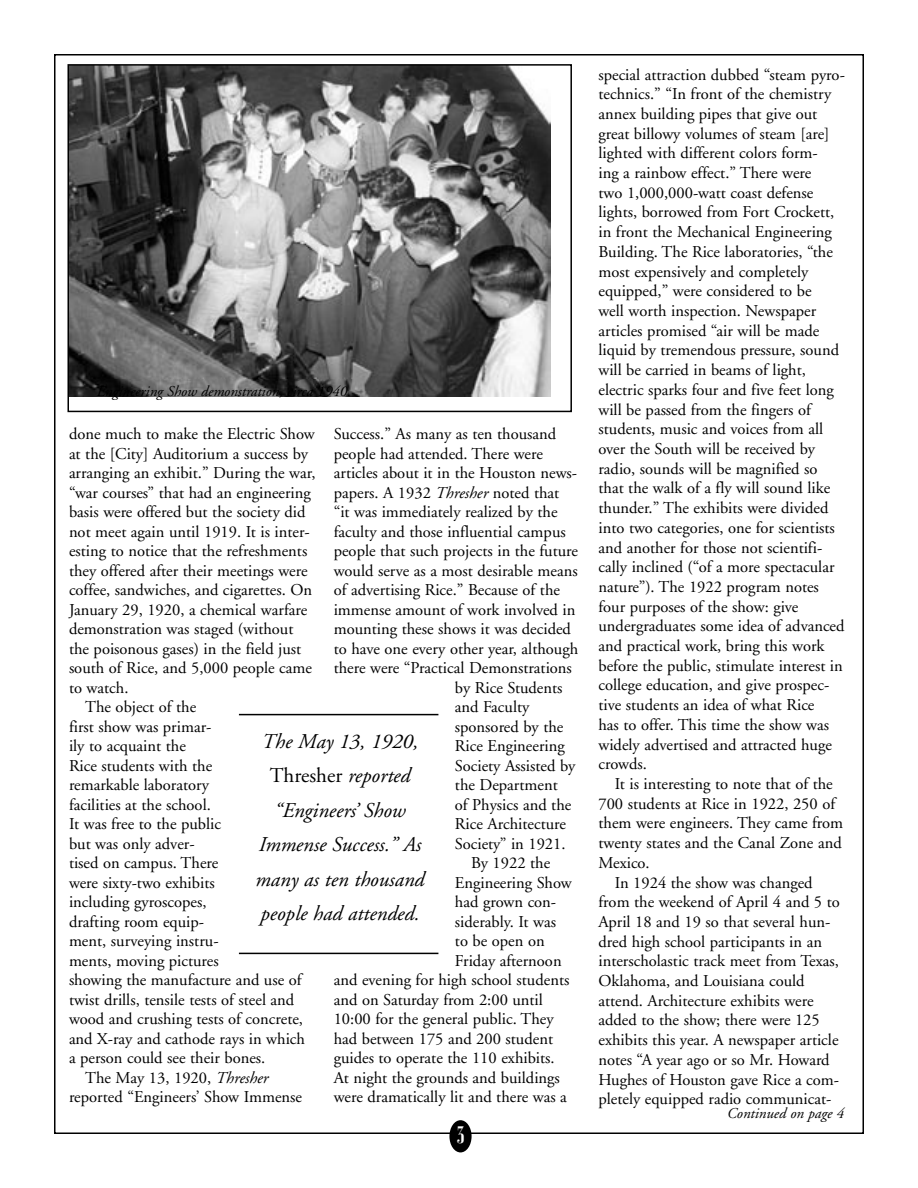
<style>
.page{position:relative;width:918px;height:1188px;background:#fff}
.page>*{position:absolute;margin:0;border:0;box-sizing:border-box;transform-origin:0 0}
.PULL_QUOTES_CORRECT{font:italic 21px/34.5px "Adobe Garamond";color:#000;text-align:center}
.t1{font:21px "Corvinus Skyline";color:#fff}
.body_text{font:16.5px/19.6px "Adobe Garamond";color:#000}
.Captions{font:italic 15px "Adobe Garamond";color:#000}
.s1{font-style:italic}
.s2{font-style:normal}
</style>
<div class="page">
<div style="left:449px;top:1120px;width:23px;height:32px;background:#000;border-radius:50%"></div>
<hr style="left:239px;top:714px;width:199px;height:1px;background:#000">
<hr style="left:239px;top:953px;width:199px;height:1px;background:#000">
<img style="left:70px;top:67px;width:481px;height:330px">
<div style="left:67px;top:64px;width:505px;height:348px;border:2px solid #000"></div>
<img style="left:85px;top:380px;width:274px;height:17px">
<p class="Captions" style="left:97px;top:383px;width:256px">Engineering Show demonstration, circa 1940.</p>
<p class="body_text" style="left:69px;top:425px;width:248px">done much to make the Electric Show at the [City] Auditorium a success by arranging an exhibit.” During the war, “war courses” that had an engineering basis were offered but the society did not meet again until 1919. It is inter&shy;esting to notice that the refreshments they offered after their meetings were coffee, sandwiches, and cigarettes. On January 29, 1920, a chemical warfare demonstration was staged (without the poisonous gases) in the field just south of Rice, and 5,000 people came to watch.</p>
<p class="body_text" style="left:69px;top:698px;width:238px;text-indent:16px">The object of the<br>first show was primar-<br>ily to acquaint the<br>Rice students with the<br>remarkable laboratory<br>facilities at the school.<br>It was free to the public<br>but was only adver-<br>tised on campus. There<br>were sixty-two exhibits<br>including gyroscopes,<br>drafting room equip-<br>ment, surveying instru-<br>ments, moving pictures<br>showing the manufacture and use of twist drills, tensile tests of steel and wood and crushing tests of concrete, and X-ray and cathode rays in which a person could see their bones.</p>
<p class="body_text" style="left:69px;top:1068px;width:235px;text-indent:16px">The May 13, 1920, <span class="s1">Thresher </span>reported “Engineers’ Show Immense</p>
<p class="body_text" style="left:334px;top:425px;width:224px">Success.” As many as ten thousand</p>
<p class="body_text" style="left:334px;top:444px;width:211px">people had attended. There were</p>
<p class="body_text" style="left:334px;top:464px;width:245px">articles about it in the Houston news-</p>
<p class="body_text" style="left:334px;top:483px;width:227px">papers. A 1932 <span class="s1">Thresher</span> noted that</p>
<p class="body_text" style="left:334px;top:503px;width:225px">“it was immediately realized by the</p>
<p class="body_text" style="left:334px;top:522px;width:234px">faculty and those influential campus</p>
<p class="body_text" style="left:334px;top:542px;width:246px">people that such projects in the future</p>
<p class="body_text" style="left:334px;top:561px;width:246px">would serve as a most desirable means</p>
<p class="body_text" style="left:334px;top:581px;width:228px">of advertising Rice.” Because of the</p>
<p class="body_text" style="left:334px;top:600px;width:243px">immense amount of work involved in</p>
<p class="body_text" style="left:334px;top:620px;width:239px">mounting these shows it was decided</p>
<p class="body_text" style="left:334px;top:639px;width:246px">to have one every other year, although</p>
<p class="body_text" style="left:334px;top:659px;width:240px">there were “Practical Demonstrations</p>
<p class="body_text" style="left:455px;top:678px;width:109px">by Rice Students</p>
<p class="body_text" style="left:455px;top:698px;width:76px">and Faculty</p>
<p class="body_text" style="left:455px;top:717px;width:110px">sponsored by the</p>
<p class="body_text" style="left:455px;top:737px;width:111px">Rice Engineering</p>
<p class="body_text" style="left:455px;top:756px;width:122px">Society Assisted by</p>
<p class="body_text" style="left:455px;top:776px;width:104px">the Department</p>
<p class="body_text" style="left:455px;top:795px;width:118px">of Physics and the</p>
<p class="body_text" style="left:455px;top:815px;width:113px">Rice Architecture</p>
<p class="body_text" style="left:455px;top:834px;width:112px">Society” in 1921.</p>
<p class="body_text" style="left:471px;top:854px;width:81px">By 1922 the</p>
<p class="body_text" style="left:455px;top:873px;width:118px">Engineering Show</p>
<p class="body_text" style="left:455px;top:893px;width:103px">had grown con-</p>
<p class="body_text" style="left:455px;top:912px;width:103px">siderably. It was</p>
<p class="body_text" style="left:455px;top:932px;width:91px">to be open on</p>
<p class="body_text" style="left:455px;top:951px;width:108px">Friday afternoon</p>
<p class="body_text" style="left:334px;top:971px;width:237px">and evening for high school students</p>
<p class="body_text" style="left:334px;top:990px;width:211px">and on Saturday from 2:00 until</p>
<p class="body_text" style="left:334px;top:1010px;width:222px">10:00 for the general public. They</p>
<p class="body_text" style="left:334px;top:1029px;width:221px">had between 175 and 200 student</p>
<p class="body_text" style="left:334px;top:1049px;width:223px">guides to operate the 110 exhibits.</p>
<p class="body_text" style="left:334px;top:1068px;width:228px">At night the grounds and buildings</p>
<p class="body_text" style="left:334px;top:1088px;width:235px">were dramatically lit and there was a</p>
<p class="PULL_QUOTES_CORRECT" style="left:256px;top:725px;width:170px">The May 13, 1920,<br><span class="s2">Thresher</span> reported “Engineers’ Show<br>Immense Success.” As many as ten thousand people had attended.</p>
<p class="t1" style="left:456px;top:1124px;width:10px">3</p>
<p class="body_text" style="left:598px;top:65px;width:248px">special attraction dubbed “steam pyro&shy;technics.” “In front of the chemistry annex building pipes that give out great billowy volumes of steam [are] lighted with different colors form-<br>ing a rainbow effect.” There were<br>two 1,000,000-watt coast defense lights, borrowed from Fort Crockett, in front the Mechanical Engineering Building. The Rice laboratories, “the most expensively and completely equipped,” were considered to be<br>well worth inspection. Newspaper articles promised “air will be made liquid by tremendous pressure, sound will be carried in beams of light, electric sparks four and five feet long will be passed from the fingers of students, music and voices from all over the South will be received by radio, sounds will be magnified so that the walk of a fly will sound like thunder.” The exhibits were divided into two categories, one for scientists and another for those not scientifi&shy;cally inclined (“of a more spectacular nature”). The 1922 program notes four purposes of the show: give undergraduates some idea of advanced and practical work, bring this work before the public, stimulate interest in college education, and give prospec&shy;tive students an idea of what Rice<br>has to offer. This time the show was widely advertised and attracted huge crowds.</p>
<p class="body_text" style="left:598px;top:774px;width:246px;text-indent:16px">It is interesting to note that of the<br>700 students at Rice in 1922, 250 of them were engineers. They came from twenty states and the Canal Zone and<br>Mexico.</p>
<p class="body_text" style="left:598px;top:873px;width:243px;text-indent:16px">In 1924 the show was changed from the weekend of April 4 and 5 to April 18 and 19 so that several hun&shy;dred high school participants in an interscholastic track meet from Texas, Oklahoma, and Louisiana could attend. Architecture exhibits were added to the show; there were 125 exhibits this year. A newspaper article notes “A year ago or so Mr. Howard Hughes of Houston gave Rice a com&shy;pletely equipped radio communicat-</p>
<p class="Captions" style="left:727px;top:1105px;width:118px">Continued on page 4</p>
</div>
